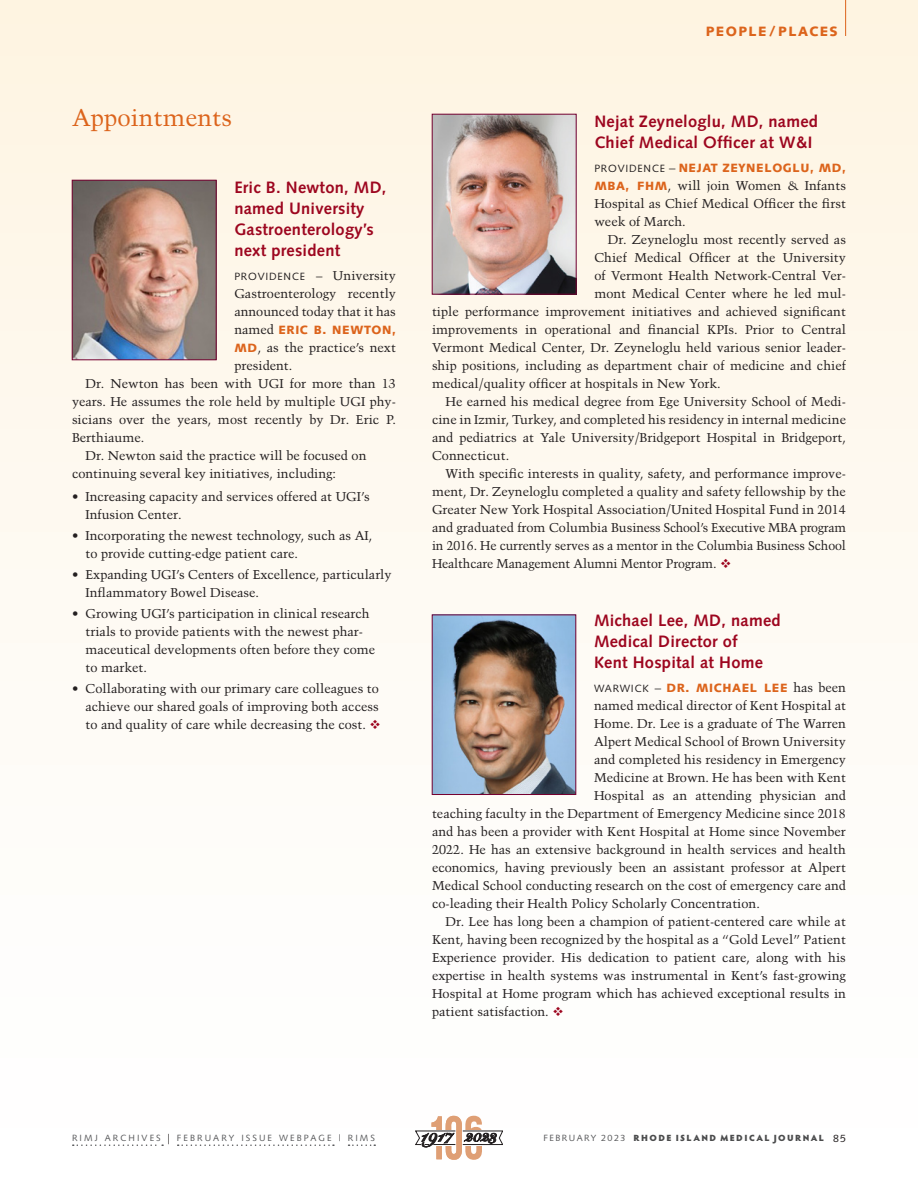
<style>
.page{position:relative;width:918px;height:1188px;background:#fff}
.page>*{position:absolute;margin:0;border:0;box-sizing:border-box;transform-origin:0 0}
.PEOPLE_TITLE-16_oran{font:24px "Trump Mediaeval";color:#dc641c}
.People_Headline-red{font:700 16.5px/21px "Syntax";letter-spacing:.015em;color:#9d061f}
.t1{font:900 13.5px "Syntax";letter-spacing:.1em;color:#dc641c}
.People_text__8_5_12{font:12.75px/18px "Trump Mediaeval";color:#231f20}
.People_text_1st_line{font:12.75px/18px "Trump Mediaeval";color:#231f20;text-align:justify}
.People_text_1st_line-2{font:900 12px "Syntax";letter-spacing:.05em;color:#dc641c}
.t2{font:900 9px "Hypatia Sans Pro";letter-spacing:.16em;color:#4b4c4d}
.t3{font:9px "Syntax";letter-spacing:.23em;color:#57585a}
.s1{font-family:"Syntax";font-size:10.5px}
.s2{font-family:"Trump Mediaeval";font-weight:400;font-size:12.75px;color:#231f20}
.s3{font-family:"Syntax";font-weight:900;font-size:12px;color:#dc641c}
.s4{color:#9d061f}
.s5{font-weight:400;font-size:10.5px;color:#231f20}
.s6{font-size:13.5px;color:#231f20}
.s7{font-family:"Syntax";font-weight:400;color:#57585a}
.s8{font-family:"Syntax";font-weight:400;font-size:10.5px;color:#231f20}
</style>
<div class="page">
<div style="left:0;top:0;width:918px;height:1188px;background:linear-gradient(to bottom,#fdf4e2,#feffff)"></div>
<hr style="left:845px;top:0;width:1px;height:36px;background:#dc641c">
<svg style="left:73px;top:1144px;width:90px;height:2px"></svg>
<svg style="left:178px;top:1144px;width:156px;height:2px"></svg>
<svg style="left:349px;top:1144px;width:26px;height:2px"></svg>
<svg style="left:415px;top:1116px;width:88px;height:44px"></svg>
<img style="left:434px;top:617px;width:140px;height:176px">
<div style="left:432px;top:615px;width:144px;height:180px;border:1px solid #750130"></div>
<img style="left:434px;top:116px;width:140px;height:176px">
<div style="left:432px;top:114px;width:144px;height:180px;border:1px solid #750130"></div>
<img style="left:74px;top:182px;width:140px;height:176px">
<div style="left:72px;top:180px;width:144px;height:180px;border:1px solid #750130"></div>
<p class="PEOPLE_TITLE-16_oran" style="left:72px;top:103px;width:162px">Appointments</p>
<p class="People_Headline-red" style="left:234px;top:177px;width:154px">Eric B. Newton, MD, named University<br>Gastroenterology’s next president</p>
<p class="People_text_1st_line" style="left:234px;top:267px;width:163px"><span class="s1">PROVIDENCE</span> – University Gastroenterology recently announced today that it has</p>
<p class="People_text_1st_line-2" style="left:234px;top:323px;width:163px"><span class="s2">named</span> ERIC B. NEWTON,</p>
<p class="People_text_1st_line" style="left:234px;top:339px;width:163px"><span class="s3">MD</span>, as the practice’s next president.</p>
<p class="People_text__8_5_12" style="left:72px;top:375px;width:326px;text-align:justify;text-indent:14px">Dr. Newton has been with UGI for more than 13 years. He assumes the role held by multiple UGI phy&shy;sicians over the years, most recently by Dr. Eric P.<br>Berthiaume.</p>
<p class="People_text__8_5_12" style="left:72px;top:447px;width:296px;text-indent:14px">Dr. Newton said the practice will be focused on continuing several key initiatives, including:</p>
<p class="People_text__8_5_12" style="left:86px;top:487px;width:286px;text-indent:-14px">• Increasing capacity and services offered at UGI’s<br>Infusion Center.</p>
<p class="People_text__8_5_12" style="left:86px;top:526px;width:288px;text-indent:-14px">• Incorporating the newest technology, such as AI, to provide cutting-edge patient care.</p>
<p class="People_text__8_5_12" style="left:86px;top:565px;width:308px;text-indent:-14px">• Expanding UGI’s Centers of Excellence, particularly<br>Inflammatory Bowel Disease.</p>
<p class="People_text__8_5_12" style="left:86px;top:604px;width:291px;text-indent:-14px">• Growing UGI’s participation in clinical research trials to provide patients with the newest phar&shy;maceutical developments often before they come to market.</p>
<p class="People_text__8_5_12" style="left:86px;top:679px;width:297px;text-indent:-14px">• Collaborating with our primary care colleagues to achieve our shared goals of improving both access to and quality of care while decreasing the cost. <span class="s4">❖</span></p>
<p class="t1" style="left:706px;top:24px;width:134px">PEOPLE / PLACES</p>
<p class="People_Headline-red" style="left:594px;top:110px;width:225px">Nejat Zeyneloglu, MD, named<br>Chief Medical Officer at W&amp;I</p>
<p class="People_text_1st_line-2" style="left:594px;top:160px;width:253px"><span class="s5">PROVIDENCE</span> <span class="s2">–</span> NEJAT ZEYNELOGLU, MD,</p>
<p class="People_text_1st_line" style="left:594px;top:176px;width:253px"><span class="s3">MBA, FHM</span>, will join Women &amp; Infants Hospital as Chief Medical Officer the first week of March.</p>
<p class="People_text__8_5_12" style="left:608px;top:230px;width:240px">Dr. Zeyneloglu most recently served as</p>
<p class="People_text__8_5_12" style="left:594px;top:248px;width:253px">Chief Medical Officer at the University</p>
<p class="People_text__8_5_12" style="left:594px;top:266px;width:253px">of Vermont Health Network-Central Ver-</p>
<p class="People_text__8_5_12" style="left:594px;top:284px;width:253px">mont Medical Center where he led mul-</p>
<p class="People_text__8_5_12" style="left:432px;top:302px;width:415px">tiple performance improvement initiatives and achieved significant</p>
<p class="People_text__8_5_12" style="left:432px;top:320px;width:416px">improvements in operational and financial KPIs. Prior to Central</p>
<p class="People_text__8_5_12" style="left:432px;top:338px;width:416px">Vermont Medical Center, Dr. Zeyneloglu held various senior leader-</p>
<p class="People_text__8_5_12" style="left:432px;top:356px;width:416px">ship positions, including as department chair of medicine and chief</p>
<p class="People_text__8_5_12" style="left:432px;top:374px;width:290px">medical/quality officer at hospitals in New York.</p>
<p class="People_text__8_5_12" style="left:432px;top:392px;width:416px;text-align:justify;text-indent:14px">He earned his medical degree from Ege University School of Medi&shy;cine in Izmir, Turkey, and completed his residency in internal medicine and pediatrics at Yale University/Bridgeport Hospital in Bridgeport, Connecticut.</p>
<p class="People_text__8_5_12" style="left:432px;top:464px;width:416px;text-align:justify;text-indent:14px">With specific interests in quality, safety, and performance improve&shy;ment, Dr. Zeyneloglu completed a quality and safety fellowship by the Greater New York Hospital Association/United Hospital Fund in 2014 and graduated from Columbia Business School’s Executive MBA program in 2016. He currently serves as a mentor in the Columbia Business School Healthcare Management Alumni Mentor Program. <span class="s4">❖</span></p>
<p class="People_Headline-red" style="left:594px;top:610px;width:188px">Michael Lee, MD, named<br>Medical Director of<br>Kent Hospital at Home</p>
<p class="People_text_1st_line-2" style="left:594px;top:680px;width:254px"><span class="s5">WARWICK</span> <span class="s2">–</span> DR. MICHAEL LEE <span class="s2">has been</span></p>
<p class="People_text_1st_line" style="left:594px;top:696px;width:254px">named medical director of Kent Hospital at</p>
<p class="People_text_1st_line" style="left:594px;top:714px;width:254px">Home. Dr. Lee is a graduate of The Warren</p>
<p class="People_text_1st_line" style="left:594px;top:732px;width:253px">Alpert Medical School of Brown University</p>
<p class="People_text_1st_line" style="left:594px;top:750px;width:253px">and completed his residency in Emergency</p>
<p class="People_text_1st_line" style="left:594px;top:768px;width:253px">Medicine at Brown. He has been with Kent</p>
<p class="People_text_1st_line" style="left:594px;top:786px;width:253px">Hospital as an attending physician and</p>
<p class="People_text_1st_line" style="left:432px;top:804px;width:416px">teaching faculty in the Department of Emergency Medicine since 2018</p>
<p class="People_text_1st_line" style="left:432px;top:822px;width:415px">and has been a provider with Kent Hospital at Home since November</p>
<p class="People_text_1st_line" style="left:432px;top:840px;width:415px">2022. He has an extensive background in health services and health</p>
<p class="People_text_1st_line" style="left:432px;top:858px;width:416px">economics, having previously been an assistant professor at Alpert</p>
<p class="People_text_1st_line" style="left:432px;top:876px;width:416px">Medical School conducting research on the cost of emergency care and</p>
<p class="People_text_1st_line" style="left:432px;top:894px;width:329px">co-leading their Health Policy Scholarly Concentration.</p>
<p class="People_text__8_5_12" style="left:432px;top:912px;width:416px;text-align:justify;text-indent:14px">Dr. Lee has long been a champion of patient-centered care while at Kent, having been recognized by the hospital as a “Gold Level” Patient Experience provider. His dedication to patient care, along with his expertise in health systems was instrumental in Kent’s fast-growing Hospital at Home program which has achieved exceptional results in patient satisfaction. <span class="s4">❖</span></p>
<p class="t3" style="left:72px;top:1132px;width:305px">RIMJ ARCHIVES <span class="s6">|</span> FEBRUARY ISSUE WEBPAGE | RIMS</p>
<p class="t2" style="left:544px;top:1131px;width:304px"><span class="s7">FEBRUARY 2023</span> RHODE ISLAND MEDICAL JOURNAL <span class="s8">85</span></p>
</div>
